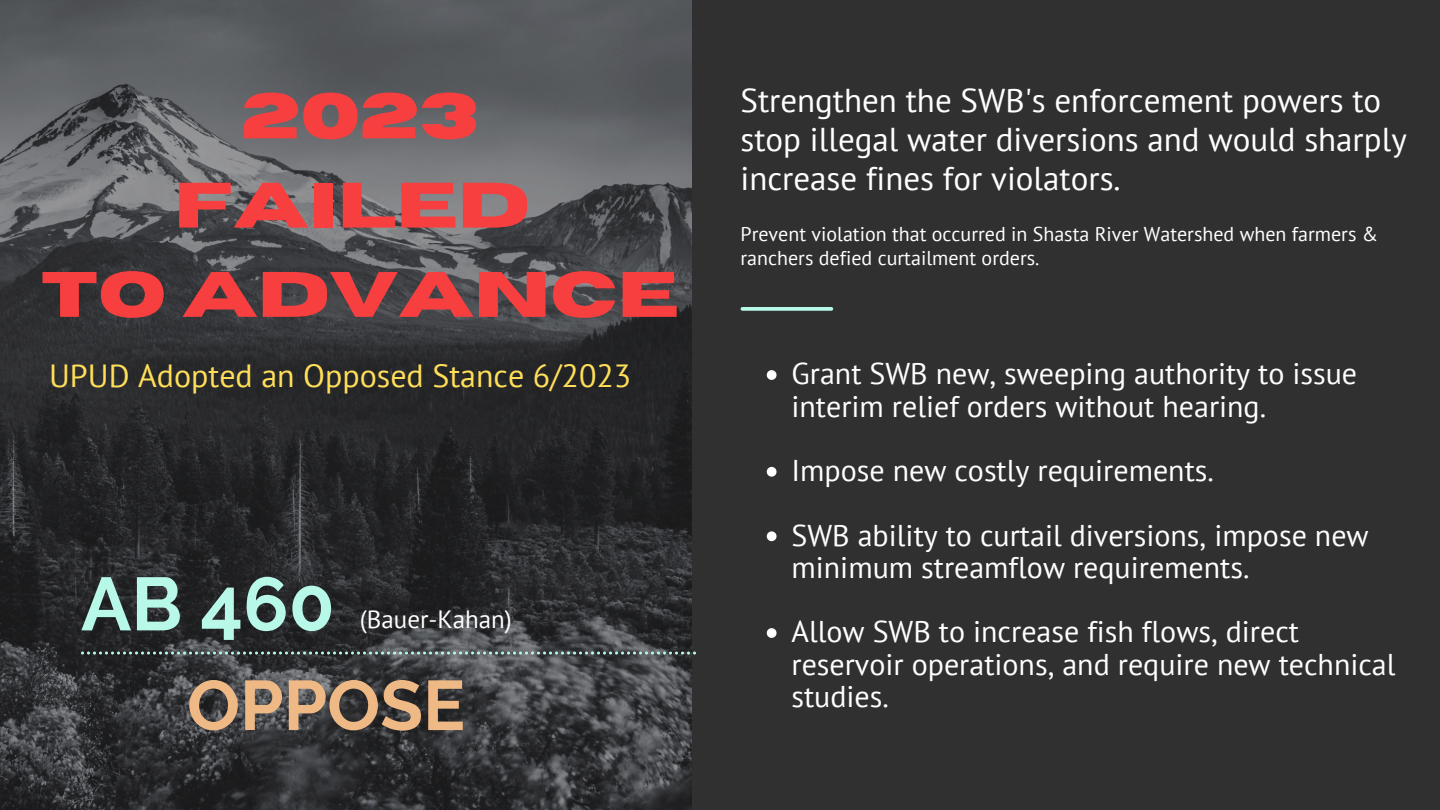
<style>
.page{position:relative;width:1440px;height:810px;background:#303030}
.page>*{position:absolute;margin:0;border:0;box-sizing:border-box;transform-origin:0 0}
.t1{font:700 75px "Raleway";color:#b7f8e9}
.t2{font:700 70px "Raleway";color:#efb986}
.t3{font:700 64px/89.2px "Horizon";color:#f83f3f;text-align:center}
.t4{font:33px/39px "PT Sans";color:#fff}
.t5{font:32px "PT Sans";color:#ffde59}
.t6{font:30px/32.2px "PT Sans";color:#fff}
.t7{font:25px "PT Sans";color:#fff}
.t8{font:20px/24px "PT Sans";color:#fff}
</style>
<div class="page">
<img style="left:0;top:0;width:691px;height:810px">
<svg style="left:81px;top:652px;width:615px;height:3px"></svg>
<svg style="left:742px;top:307px;width:89px;height:4px"></svg>
<svg style="left:767px;top:370px;width:10px;height:10px"></svg>
<svg style="left:767px;top:467px;width:10px;height:10px"></svg>
<svg style="left:767px;top:531px;width:10px;height:10px"></svg>
<svg style="left:767px;top:628px;width:10px;height:10px"></svg>
<p class="t3" style="left:41px;top:73px;width:640px">2023<br>FAILED<br>TO ADVANCE</p>
<h1 class="t4" style="left:741px;top:80px;width:668px">Strengthen the SWB's enforcement powers to stop illegal water diversions and would sharply increase fines for violators.</h1>
<h4 class="t8" style="left:741px;top:221px;width:639px">Prevent violation that occurred in Shasta River Watershed when farmers &amp; ranchers defied curtailment orders.</h4>
<h1 class="t6" style="left:792px;top:357px;width:567px">Grant SWB new, sweeping authority to issue interim relief orders without hearing.</h1>
<h3 class="t6" style="left:792px;top:454px;width:424px">Impose new costly requirements.</h3>
<p class="t6" style="left:792px;top:518px;width:579px">SWB ability to curtail diversions, impose new minimum streamflow requirements.</p>
<p class="t6" style="left:792px;top:615px;width:606px">Allow SWB to increase fish flows, direct reservoir operations, and require new technical</p>
<p class="t5" style="left:49px;top:355px;width:584px">UPUD Adopted an Opposed Stance 6/2023</p>
<h2 class="t1" style="left:81px;top:560px;width:255px">AB 460</h2>
<h3 class="t7" style="left:360px;top:602px;width:154px">(Bauer-Kahan)</h3>
<p class="t2" style="left:187px;top:664px;width:280px">OPPOSE</p>
<p class="t6" style="left:792px;top:680px;width:99px">studies.</p>
</div>
